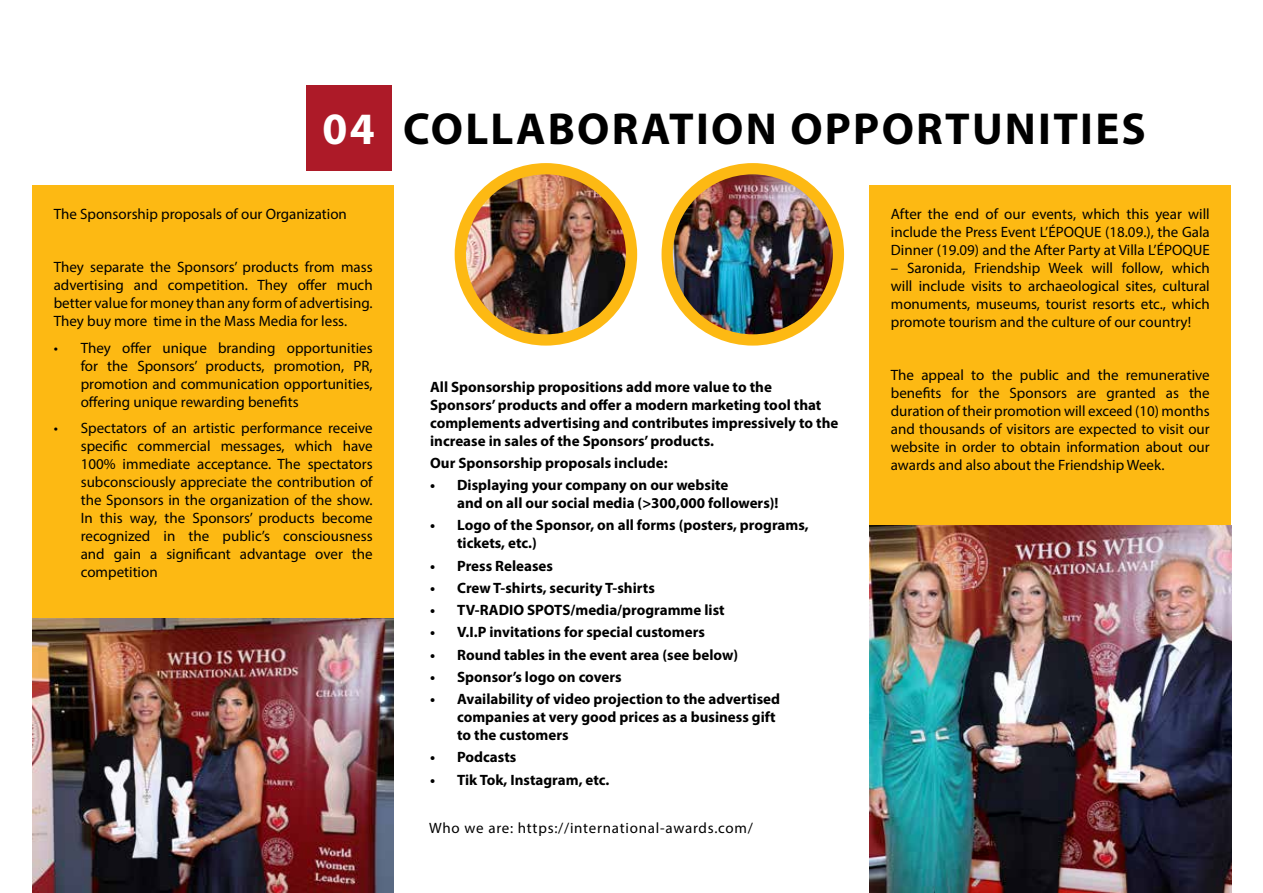
<style>
.page{position:relative;width:1263px;height:893px;background:#fff}
.page>*{position:absolute;margin:0;border:0;box-sizing:border-box;transform-origin:0 0}
.t1{font:700 45px "Myriad Pro";letter-spacing:.05em;color:#000}
.t2{font:700 45px "Myriad Pro";color:#fff}
.t3{font:15px/18px "Myriad Pro";color:#000;text-align:justify}
.t4{font:700 15px/18px "Myriad Pro";color:#000}
.t5{font:15px "Myriad Pro";letter-spacing:.05em;color:#000}
</style>
<div class="page">
<div style="left:32px;top:185px;width:362px;height:708px;background:#fdb913"></div>
<div style="left:869px;top:185px;width:362px;height:708px;background:#fdb913"></div>
<div style="left:306px;top:85px;width:85px;height:85px;background:#ad1a28"></div>
<img style="left:460px;top:169px;width:171px;height:171px;border-radius:85px">
<div style="left:455px;top:163px;width:182px;height:183px;border:11px solid #fdb913;border-radius:50%"></div>
<img style="left:673px;top:169px;width:165px;height:171px">
<div style="left:661px;top:163px;width:183px;height:183px;border:11px solid #fdb913;border-radius:50%"></div>
<img style="left:32px;top:619px;width:362px;height:274px">
<img style="left:869px;top:525px;width:362px;height:368px">
<h1 class="t2" style="left:323px;top:100px;width:54px">04</h1>
<p class="t3" style="left:54px;top:205px;width:295px">The Sponsorship proposals of our Organization</p>
<p class="t3" style="left:54px;top:258px;width:320px">They separate the Sponsors’ products from mass advertising and competition. They offer much better value for money than any form of advertising.<br>They buy more time in the Mass Media for less.</p>
<p class="t3" style="left:81px;top:339px;width:293px;text-indent:-27px">• They offer unique branding opportunities for the Sponsors’ products, promotion, PR, promotion and communication opportunities, offering unique rewarding benefits</p>
<p class="t3" style="left:81px;top:419px;width:293px;text-indent:-27px">• Spectators of an artistic performance receive specific commercial messages, which have 100% immediate acceptance. The spectators subconsciously appreciate the contribution of the Sponsors in the organization of the show.<br>In this way, the Sponsors’ products become recognized in the public’s consciousness and gain a significant advantage over the competition</p>
<h1 class="t1" style="left:403px;top:100px;width:744px">COLLABORATION OPPORTUNITIES</h1>
<p class="t4" style="left:430px;top:377px;width:410px">All Sponsorship propositions add more value to the Sponsors’ products and offer a modern marketing tool that complements advertising and contributes impressively to the increase in sales of the Sponsors’ products.</p>
<p class="t4" style="left:430px;top:453px;width:239px">Our Sponsorship proposals include:</p>
<p class="t4" style="left:457px;top:476px;width:323px;text-indent:-27px">• Displaying your company on our website<br>and on all our social media (&gt;300,000 followers)!</p>
<p class="t4" style="left:457px;top:516px;width:353px;text-indent:-27px">• Logo of the Sponsor, on all forms (posters, programs, tickets, etc.)</p>
<p class="t4" style="left:430px;top:556px;width:124px">• Press Releases</p>
<p class="t4" style="left:430px;top:578px;width:226px">• Crew T-shirts, security T-shirts</p>
<p class="t4" style="left:430px;top:601px;width:296px">• TV-RADIO SPOTS/media/programme list</p>
<p class="t4" style="left:430px;top:623px;width:276px">• V.I.P invitations for special customers</p>
<p class="t4" style="left:430px;top:645px;width:310px">• Round tables in the event area (see below)</p>
<p class="t4" style="left:430px;top:667px;width:193px">• Sponsor’s logo on covers</p>
<p class="t4" style="left:457px;top:689px;width:324px;text-indent:-27px">• Availability of video projection to the advertised companies at very good prices as a business gift to the customers</p>
<p class="t4" style="left:430px;top:748px;width:88px">• Podcasts</p>
<p class="t4" style="left:430px;top:770px;width:181px">• Tik Tok, Instagram, etc.</p>
<p class="t5" style="left:429px;top:819px;width:325px">Who we are: https://international-awards.com/</p>
<p class="t3" style="left:891px;top:205px;width:320px">After the end of our events, which this year will include the Press Event L’ÉPOQUE (18.09.), the Gala Dinner (19.09) and the After Party at Villa L’ÉPOQUE</p>
<p class="t3" style="left:891px;top:259px;width:320px">– Saronida, Friendship Week will follow, which will include visits to archaeological sites, cultural monuments, museums, tourist resorts etc., which promote tourism and the culture of our country!</p>
<p class="t3" style="left:891px;top:366px;width:320px">The appeal to the public and the remunerative benefits for the Sponsors are granted as the duration of their promotion will exceed (10) months and thousands of visitors are expected to visit our website in order to obtain information about our awards and also about the Friendship Week.</p>
</div>
